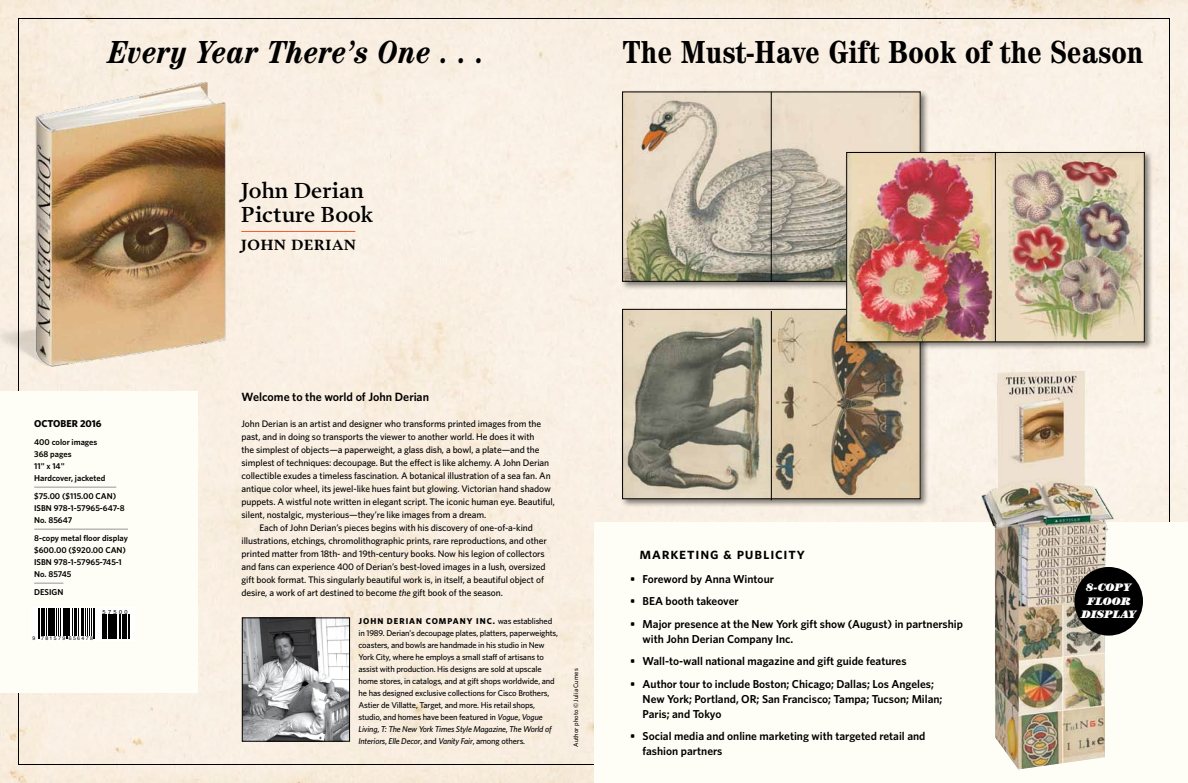
<style>
.page{position:relative;width:1188px;height:783px;background:#f9efe2}
.page>*{position:absolute;margin:0;border:0;box-sizing:border-box;transform-origin:0 0}
.t1{font:700 condensed 32px "Century";letter-spacing:.015em;color:#000}
.t2{font:italic 700 condensed 32px "Century";letter-spacing:.03em;color:#000}
.t3{font:600 22px/24px "Prensa";color:#000}
.t4{font:16px "Whitney HTF Semi Bold SC";letter-spacing:.05em;color:#000}
.t5{font:15px "Prensa Bold SC";letter-spacing:.05em;color:#000}
.t6{font:600 12px "Whitney HTF";color:#000}
.t7{font:600 11.5px/15px "Whitney HTF";color:#000}
.t8{font:italic 900 10.9px/13.6px "Century";color:#fff;text-align:center}
.t9{font:700 10px "Whitney HTF";letter-spacing:-.005em;color:#000}
.t10{font:500 9.5px "Whitney HTF";letter-spacing:-.01em;color:#000}
.t11{font:500 8.5px/12px "Whitney HTF";letter-spacing:-.02em;color:#000}
.t12{font:600 8.5px/12px "Whitney HTF";color:#000}
.t13{font:500 6.5px "Whitney HTF";letter-spacing:.015em;color:#000}
.t14{font:5.8px "Helvetica";letter-spacing:.395em;color:#000}
.t15{font:5.2px "Helvetica";letter-spacing:.265em;color:#000}
.s1{font-style:italic}
.s2{font-weight:700}
</style>
<div class="page">
<hr style="left:241px;top:231px;width:114px;height:1px;background:#f15a31">
<div style="left:620px;top:89px;width:309px;height:201px;background:#000;opacity:.5"></div>
<img style="left:624px;top:94px;width:294px;height:185px">
<hr style="left:771px;top:92px;width:1px;height:189px;background:#000">
<div style="left:620px;top:307px;width:309px;height:200px;background:#000;opacity:.5"></div>
<img style="left:624px;top:311px;width:294px;height:186px">
<div style="left:622px;top:309px;width:298px;height:190px;border:1px solid #000"></div>
<hr style="left:771px;top:311px;width:1px;height:189px;background:#000">
<div style="left:844px;top:150px;width:309px;height:201px;background:#000;opacity:.5"></div>
<img style="left:849px;top:154px;width:293px;height:186px">
<div style="left:847px;top:152px;width:297px;height:190px;border:1px solid #000"></div>
<hr style="left:995px;top:153px;width:1px;height:189px;background:#000">
<img style="left:0;top:71px;width:242px;height:311px">
<div style="left:594px;top:522px;width:594px;height:261px;background:#fffef6"></div>
<img style="left:974px;top:371px;width:155px;height:399px">
<div style="left:1074px;top:567px;width:69px;height:69px;background:#000;border-radius:50%"></div>
<img style="left:244px;top:620px;width:104px;height:120px">
<div style="left:242px;top:618px;width:108px;height:124px;border:1px solid #000"></div>
<div style="left:0;top:392px;width:198px;height:301px;background:#fffef6"></div>
<hr style="left:34px;top:487px;width:82px;height:1px;background:#939598">
<hr style="left:34px;top:529px;width:94px;height:1px;background:#939598">
<svg style="left:34px;top:583px;width:29px;height:1px"></svg>
<div style="left:32px;top:608px;width:103px;height:33px;background:#fff"></div>
<hr style="left:38px;top:609px;width:1px;height:30px;background:#000">
<hr style="left:40px;top:609px;width:1px;height:30px;background:#000">
<hr style="left:41px;top:609px;width:2px;height:27px;background:#000">
<hr style="left:66px;top:609px;width:1px;height:30px;background:#000">
<hr style="left:67px;top:609px;width:1px;height:30px;background:#000">
<svg style="left:43px;top:609px;width:49px;height:27px"></svg>
<hr style="left:93px;top:609px;width:1px;height:30px;background:#000">
<hr style="left:95px;top:609px;width:1px;height:30px;background:#000">
<svg style="left:102px;top:615px;width:25px;height:24px"></svg>
<hr style="left:128px;top:615px;width:2px;height:24px;background:#000">
<h1 class="t2" style="left:109px;top:33px;width:377px">Every Year There’s One . . .</h1>
<h2 class="t3" style="left:241px;top:179px;width:134px">John Derian<br>Picture Book</h2>
<h3 class="t5" style="left:241px;top:236px;width:116px">JOHN DERIAN</h3>
<h1 class="t1" style="left:623px;top:33px;width:522px">The Must-Have Gift Book of the Season</h1>
<p class="t9" style="left:34px;top:418px;width:69px">OCTOBER 2016</p>
<p class="t12" style="left:34px;top:436px;width:73px">400 color images<br>368 pages<br>11" x 14"<br>Hardcover, jacketed</p>
<p class="t12" style="left:34px;top:490px;width:92px">$75.00 ($115.00 CAN)<br>ISBN 978-1-57965-647-8<br>No. 85647</p>
<p class="t12" style="left:34px;top:532px;width:95px">8-copy metal floor display $600.00 ($920.00 CAN)<br>ISBN 978-1-57965-745-1<br>No. 85745</p>
<p class="t12" style="left:34px;top:586px;width:31px">DESIGN</p>
<p class="t15" style="left:32px;top:634px;width:62px">9 781579 656478</p>
<p class="t14" style="left:103px;top:608px;width:27px">57500</p>
<p class="t6" style="left:242px;top:390px;width:189px">Welcome to the world of John Derian</p>
<p class="t10" style="left:242px;top:418px;width:301px">John Derian is an artist and designer who transforms printed images from the</p>
<p class="t10" style="left:242px;top:431px;width:294px">past, and in doing so transports the viewer to another world. He does it with</p>
<p class="t10" style="left:242px;top:444px;width:299px">the simplest of objects—a paperweight, a glass dish, a bowl, a plate—and the</p>
<p class="t10" style="left:242px;top:457px;width:309px">simplest of techniques: decoupage. But the effect is like alchemy. A John Derian</p>
<p class="t10" style="left:242px;top:470px;width:311px">collectible exudes a timeless fascination. A botanical illustration of a sea fan. An</p>
<p class="t10" style="left:242px;top:483px;width:311px">antique color wheel, its jewel-like hues faint but glowing. Victorian hand shadow</p>
<p class="t10" style="left:242px;top:496px;width:315px">puppets. A wistful note written in elegant script. The iconic human eye. Beautiful,</p>
<p class="t10" style="left:242px;top:509px;width:246px">silent, nostalgic, mysterious—they’re like images from a dream.</p>
<p class="t10" style="left:260px;top:522px;width:275px">Each of John Derian’s pieces begins with his discovery of one-of-a-kind</p>
<p class="t10" style="left:242px;top:535px;width:307px">illustrations, etchings, chromolithographic prints, rare reproductions, and other</p>
<p class="t10" style="left:242px;top:548px;width:305px">printed matter from 18th- and 19th-century books. Now his legion of collectors</p>
<p class="t10" style="left:242px;top:561px;width:306px">and fans can experience 400 of Derian’s best-loved images in a lush, oversized</p>
<p class="t10" style="left:242px;top:574px;width:304px">gift book format. This singularly beautiful work is, in itself, a beautiful object of</p>
<p class="t10" style="left:242px;top:587px;width:263px">desire, a work of art destined to become <span class="s1">the</span> gift book of the season.</p>
<p class="t11" style="left:359px;top:615px;width:201px"><span class="s2">JOHN DERIAN COMPANY INC.</span> was established in 1989. Derian’s decoupage plates, platters, paperweights, coasters, and bowls are handmade in his studio in New York City, where he employs a small staff of artisans to assist with production. His designs are sold at upscale home stores, in catalogs, and at gift shops worldwide, and he has designed exclusive collections for Cisco Brothers, Astier de Villatte, Target, and more. His retail shops, studio, and homes have been featured in <span class="s1">Vogue</span>, <span class="s1">Vogue Living</span>, <span class="s1">T: The New York Times Style Magazine</span>, <span class="s1">The World of Interiors</span>, <span class="s1">Elle Decor</span>, and <span class="s1">Vanity Fair</span>, among others.</p>
<p class="t13" style="left:572px;top:747px;width:80px;rotate:-90deg">Author photo © Julia Cumes</p>
<h3 class="t4" style="left:640px;top:544px;width:167px">marketing &amp; publicity</h3>
<p class="t7" style="left:630px;top:571px;width:146px">• Foreword by Anna Wintour</p>
<p class="t7" style="left:630px;top:593px;width:110px">• BEA booth takeover</p>
<p class="t7" style="left:643px;top:616px;width:322px;text-indent:-13px">• Major presence at the New York gift show (August) in partnership with John Derian Company Inc.</p>
<p class="t7" style="left:630px;top:653px;width:278px">• Wall-to-wall national magazine and gift guide features</p>
<p class="t7" style="left:643px;top:676px;width:301px;text-indent:-13px">• Author tour to include Boston; Chicago; Dallas; Los Angeles;<br>New York; Portland, OR; San Francisco; Tampa; Tucson; Milan;<br>Paris; and Tokyo</p>
<p class="t7" style="left:643px;top:729px;width:284px;text-indent:-13px">• Social media and online marketing with targeted retail and fashion partners</p>
<p class="t8" style="left:1082px;top:581px;width:57px">8-COPY<br>FLOOR<br>DISPLAY</p>
</div>
